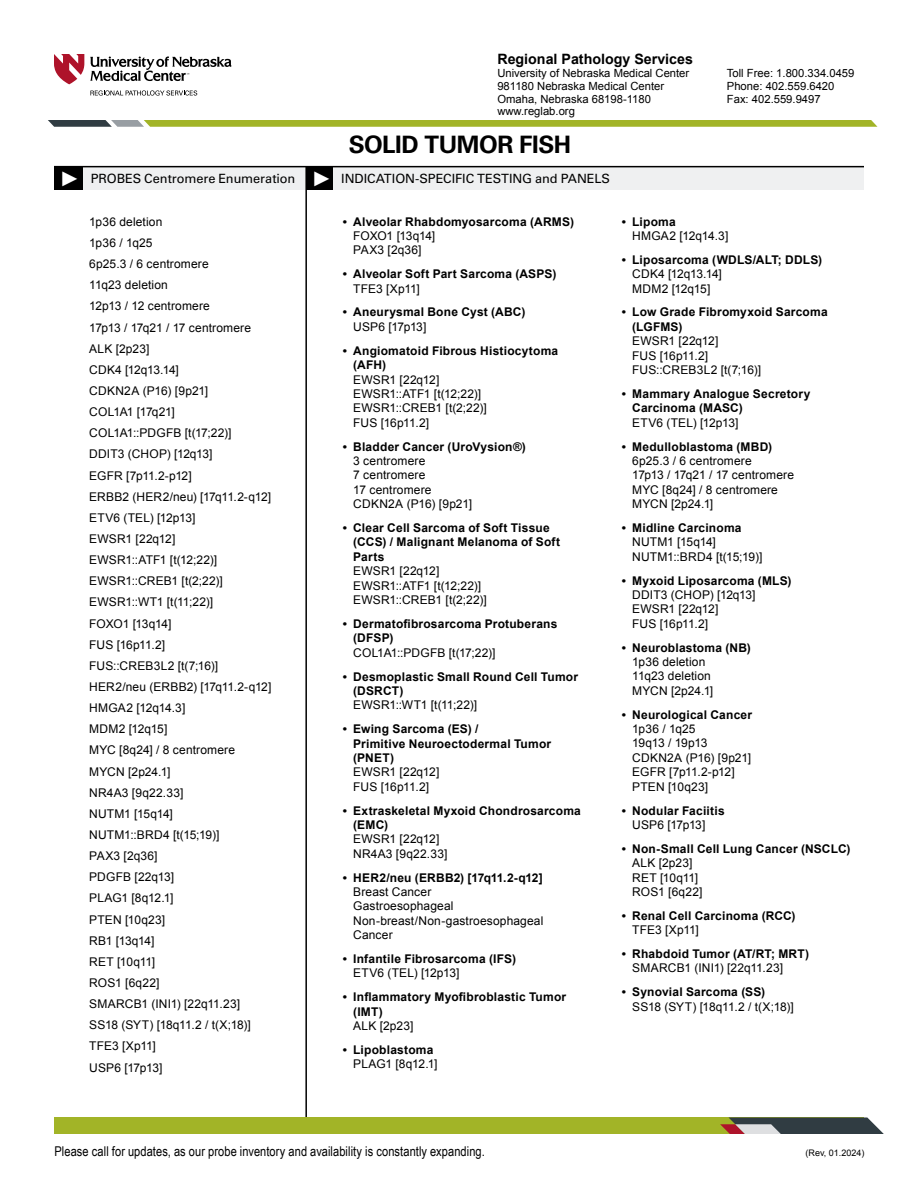
<style>
.page{position:relative;width:918px;height:1188px;background:#fff}
.page>*{position:absolute;margin:0;border:0;box-sizing:border-box;transform-origin:0 0}
.t1{font:700 24px "Univers LT Std";letter-spacing:-.02em;color:#000}
.t2{font:700 21px "Arial";color:#fff}
.t3{font:700 14.25px "Arial";color:#000}
.t4{font:13.5px "Arial Narrow";letter-spacing:.005em;color:#000}
.t5{font:12.75px "Univers LT Std";letter-spacing:-.005em;color:#000}
.t6{font:12px/21.1px "Arial";letter-spacing:.01em;color:#000}
.t7{font:700 12px/14.4px "Arial";letter-spacing:.015em;color:#000}
.t8{font:12px/14.4px "Arial";letter-spacing:-.01em;color:#000}
.t9{font:12px "Arial";letter-spacing:-.025em;color:#000}
.t10{font:12px "Arial";letter-spacing:-.035em;color:#000}
.t11{font:11.25px "Arial";color:#000}
.t12{font:9px "Arial";color:#000}
</style>
<div class="page">
<div style="left:78px;top:167px;width:786px;height:23px;background:#eff0f1"></div>
<div style="left:54px;top:166px;width:29px;height:24px;background:#000"></div>
<hr style="left:54px;top:166px;width:810px;height:1px;background:#000">
<div style="left:306px;top:167px;width:27px;height:23px;background:#000"></div>
<hr style="left:305px;top:167px;width:2px;height:951px;background:#000">
<div style="left:54px;top:1118px;width:810px;height:16px;background:#a2b427"></div>
<svg style="left:720px;top:1118px;width:164px;height:16px;background:#5d5e5d"></svg>
<svg style="left:48px;top:120px;width:829px;height:7px;background:#9faf38"></svg>
<svg style="left:54px;top:54px;width:30px;height:30px"></svg>
<svg style="left:90px;top:57px;width:142px;height:24px"></svg>
<svg style="left:90px;top:90px;width:107px;height:6px"></svg>
<h2 class="t2" style="left:59px;top:165px;width:22px">►</h2>
<h2 class="t2" style="left:311px;top:165px;width:22px">►</h2>
<p class="t5" style="left:91px;top:171px;width:206px">PROBES Centromere Enumeration</p>
<p class="t3" style="left:497px;top:50px;width:197px">Regional Pathology Services</p>
<p class="t11" style="left:497px;top:66px;width:193px">University of Nebraska Medical Center</p>
<p class="t11" style="left:727px;top:66px;width:129px">Toll Free: 1.800.334.0459</p>
<p class="t11" style="left:497px;top:79px;width:168px">981180 Nebraska Medical Center</p>
<p class="t11" style="left:727px;top:79px;width:109px">Phone: 402.559.6420</p>
<p class="t11" style="left:497px;top:91px;width:155px">Omaha, Nebraska 68198-1180</p>
<p class="t11" style="left:727px;top:91px;width:95px">Fax: 402.559.9497</p>
<p class="t11" style="left:497px;top:104px;width:79px">www.reglab.org</p>
<h1 class="t1" style="left:349px;top:131px;width:224px">SOLID TUMOR FISH</h1>
<p class="t5" style="left:341px;top:171px;width:270px">INDICATION-SPECIFIC TESTING and PANELS</p>
<p class="t6" style="left:89px;top:211px;width:184px">1p36 deletion<br>1p36 / 1q25<br>6p25.3 / 6 centromere<br>11q23 deletion<br>12p13 / 12 centromere<br>17p13 / 17q21 / 17 centromere<br>ALK [2p23]<br>CDK4 [12q13.14]<br>CDKN2A (P16) [9p21]<br>COL1A1 [17q21]<br>COL1A1::PDGFB [t(17;22)]<br>DDIT3 (CHOP) [12q13]<br>EGFR [7p11.2-p12]<br>ERBB2 (HER2/neu) [17q11.2-q12]<br>ETV6 (TEL) [12p13]<br>EWSR1 [22q12]<br>EWSR1::ATF1 [t(12;22)]<br>EWSR1::CREB1 [t(2;22)]<br>EWSR1::WT1 [t(11;22)]<br>FOXO1 [13q14]<br>FUS [16p11.2]<br>FUS::CREB3L2 [t(7;16)]<br>HER2/neu (ERBB2) [17q11.2-q12]<br>HMGA2 [12q14.3]<br>MDM2 [12q15]<br>MYC [8q24] / 8 centromere<br>MYCN [2p24.1]<br>NR4A3 [9q22.33]<br>NUTM1 [15q14]<br>NUTM1::BRD4 [t(15;19)]<br>PAX3 [2q36]<br>PDGFB [22q13]<br>PLAG1 [8q12.1]<br>PTEN [10q23]<br>RB1 [13q14]<br>RET [10q11]<br>ROS1 [6q22]<br>SMARCB1 (INI1) [22q11.23]<br>SS18 (SYT) [18q11.2 / t(X;18)]<br>TFE3 [Xp11]<br>USP6 [17p13]</p>
<p class="t7" style="left:343px;top:215px;width:233px">• Alveolar Rhabdomyosarcoma (ARMS)</p>
<p class="t8" style="left:353px;top:229px;width:84px">FOXO1 [13q14]<br>PAX3 [2q36]</p>
<p class="t7" style="left:343px;top:267px;width:215px">• Alveolar Soft Part Sarcoma (ASPS)</p>
<p class="t6" style="left:353px;top:278px;width:68px">TFE3 [Xp11]</p>
<p class="t7" style="left:343px;top:305px;width:184px">• Aneurysmal Bone Cyst (ABC)</p>
<p class="t10" style="left:353px;top:319px;width:75px">USP6 [17p13]</p>
<p class="t7" style="left:353px;top:344px;width:206px;text-indent:-10px">• Angiomatoid Fibrous Histiocytoma (AFH)</p>
<p class="t6" style="left:353px;top:372px;width:135px;line-height:14.4px">EWSR1 [22q12]<br>EWSR1::ATF1 [t(12;22)]<br>EWSR1::CREB1 [t(2;22)]<br>FUS [16p11.2]</p>
<p class="t7" style="left:343px;top:440px;width:185px">• Bladder Cancer (UroVysion®)</p>
<p class="t6" style="left:353px;top:454px;width:120px;line-height:14.4px">3 centromere<br>7 centromere<br>17 centromere<br>CDKN2A (P16) [9p21]</p>
<p class="t7" style="left:353px;top:521px;width:208px;text-indent:-10px">• Clear Cell Sarcoma of Soft Tissue (CCS) / Malignant Melanoma of Soft<br>Parts</p>
<p class="t6" style="left:353px;top:564px;width:135px;line-height:14.4px">EWSR1 [22q12]<br>EWSR1::ATF1 [t(12;22)]<br>EWSR1::CREB1 [t(2;22)]</p>
<p class="t7" style="left:353px;top:617px;width:206px;text-indent:-10px">• Dermatofibrosarcoma Protuberans (DFSP)</p>
<p class="t6" style="left:353px;top:642px;width:144px">COL1A1::PDGFB [t(17;22)]</p>
<p class="t7" style="left:353px;top:670px;width:226px;text-indent:-10px">• Desmoplastic Small Round Cell Tumor (DSRCT)</p>
<p class="t6" style="left:353px;top:695px;width:125px">EWSR1::WT1 [t(11;22)]</p>
<p class="t7" style="left:353px;top:722px;width:200px;text-indent:-10px">• Ewing Sarcoma (ES) /<br>Primitive Neuroectodermal Tumor (PNET)</p>
<p class="t6" style="left:353px;top:765px;width:88px;line-height:14.4px">EWSR1 [22q12]<br>FUS [16p11.2]</p>
<p class="t7" style="left:353px;top:804px;width:229px;text-indent:-10px">• Extraskeletal Myxoid Chondrosarcoma (EMC)</p>
<p class="t6" style="left:353px;top:832px;width:96px;line-height:14.4px">EWSR1 [22q12]<br>NR4A3 [9q22.33]</p>
<p class="t7" style="left:343px;top:871px;width:202px">• HER2/neu (ERBB2) [17q11.2-q12]</p>
<p class="t6" style="left:353px;top:885px;width:192px;line-height:14.4px">Breast Cancer<br>Gastroesophageal<br>Non-breast/Non-gastroesophageal<br>Cancer</p>
<p class="t7" style="left:343px;top:952px;width:175px">• Infantile Fibrosarcoma (IFS)</p>
<p class="t6" style="left:353px;top:963px;width:108px">ETV6 (TEL) [12p13]</p>
<p class="t7" style="left:353px;top:990px;width:215px;text-indent:-10px">• Inflammatory Myofibroblastic Tumor (IMT)</p>
<p class="t6" style="left:353px;top:1015px;width:62px">ALK [2p23]</p>
<p class="t7" style="left:343px;top:1043px;width:92px">• Lipoblastoma</p>
<p class="t8" style="left:353px;top:1057px;width:86px">PLAG1 [8q12.1]</p>
<p class="t7" style="left:622px;top:215px;width:56px">• Lipoma</p>
<p class="t6" style="left:632px;top:225px;width:98px">HMGA2 [12q14.3]</p>
<p class="t7" style="left:622px;top:253px;width:202px">• Liposarcoma (WDLS/ALT; DDLS)</p>
<p class="t6" style="left:632px;top:267px;width:91px;line-height:14.4px">CDK4 [12q13.14]<br>MDM2 [12q15]</p>
<p class="t7" style="left:632px;top:305px;width:197px;text-indent:-10px">• Low Grade Fibromyxoid Sarcoma (LGFMS)</p>
<p class="t6" style="left:632px;top:334px;width:130px;line-height:14.4px">EWSR1 [22q12]<br>FUS [16p11.2]<br>FUS::CREB3L2 [t(7;16)]</p>
<p class="t7" style="left:632px;top:387px;width:180px;text-indent:-10px">• Mammary Analogue Secretory<br>Carcinoma (MASC)</p>
<p class="t6" style="left:632px;top:412px;width:108px">ETV6 (TEL) [12p13]</p>
<p class="t7" style="left:622px;top:440px;width:152px">• Medulloblastoma (MBD)</p>
<p class="t6" style="left:632px;top:454px;width:163px;line-height:14.4px">6p25.3 / 6 centromere<br>17p13 / 17q21 / 17 centromere<br>MYC [8q24] / 8 centromere<br>MYCN [2p24.1]</p>
<p class="t7" style="left:622px;top:521px;width:121px">• Midline Carcinoma</p>
<p class="t6" style="left:632px;top:535px;width:132px;line-height:14.4px">NUTM1 [15q14]<br>NUTM1::BRD4 [t(15;19)]</p>
<p class="t7" style="left:622px;top:574px;width:171px">• Myxoid Liposarcoma (MLS)</p>
<p class="t6" style="left:632px;top:588px;width:125px;line-height:14.4px">DDIT3 (CHOP) [12q13]<br>EWSR1 [22q12]<br>FUS [16p11.2]</p>
<p class="t7" style="left:622px;top:641px;width:131px">• Neuroblastoma (NB)</p>
<p class="t6" style="left:632px;top:655px;width:83px;line-height:14.4px">1p36 deletion<br>11q23 deletion<br>MYCN [2p24.1]</p>
<p class="t7" style="left:622px;top:708px;width:132px">• Neurological Cancer</p>
<p class="t6" style="left:632px;top:722px;width:120px;line-height:14.4px">1p36 / 1q25<br>19q13 / 19p13<br>CDKN2A (P16) [9p21]<br>EGFR [7p11.2-p12]<br>PTEN [10q23]</p>
<p class="t7" style="left:622px;top:804px;width:104px">• Nodular Faciitis</p>
<p class="t10" style="left:632px;top:817px;width:75px">USP6 [17p13]</p>
<p class="t7" style="left:622px;top:842px;width:230px">• Non-Small Cell Lung Cancer (NSCLC)</p>
<p class="t6" style="left:632px;top:856px;width:72px;line-height:14.4px">ALK [2p23]<br>RET [10q11]<br>ROS1 [6q22]</p>
<p class="t7" style="left:622px;top:909px;width:175px">• Renal Cell Carcinoma (RCC)</p>
<p class="t6" style="left:632px;top:920px;width:68px">TFE3 [Xp11]</p>
<p class="t7" style="left:622px;top:947px;width:189px">• Rhabdoid Tumor (AT/RT; MRT)</p>
<p class="t6" style="left:632px;top:958px;width:152px">SMARCB1 (INI1) [22q11.23]</p>
<p class="t7" style="left:622px;top:985px;width:145px">• Synovial Sarcoma (SS)</p>
<p class="t9" style="left:632px;top:999px;width:163px">SS18 (SYT) [18q11.2 / t(X;18)]</p>
<p class="t4" style="left:54px;top:1141px;width:432px">Please call for updates, as our probe inventory and availability is constantly expanding.</p>
<p class="t12" style="left:806px;top:1147px;width:60px">(Rev, 01.2024)</p>
</div>
